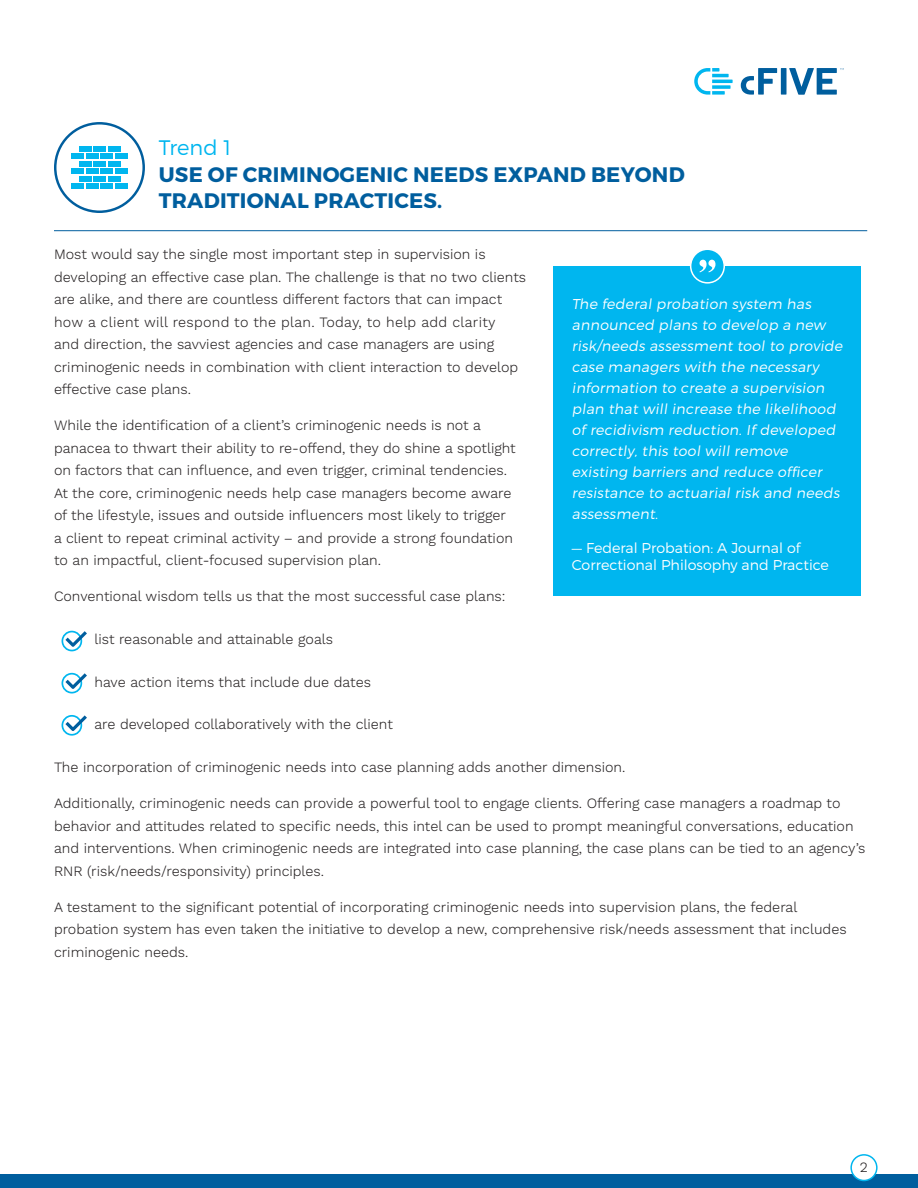
<style>
.page{position:relative;width:918px;height:1188px;background:#fff}
.page>*{position:absolute;margin:0;border:0;box-sizing:border-box;transform-origin:0 0}
.t1{font:700 21px/26.2px "Montserrat";letter-spacing:.01em;color:#005e9e}
.t2{font:300 21px "Montserrat";color:#00b6ef}
.t3{font:300 14.25px/22.5px "Work Sans";color:#231f20}
.t4{font:300 14.25px/21px "Montserrat";color:#fff}
</style>
<div class="page">
<hr style="left:54px;top:230px;width:813px;height:1px;background:#005e9e">
<div style="left:115px;top:183px;width:13px;height:6px;background:#00b6ef"></div>
<div style="left:71px;top:183px;width:13px;height:6px;background:#00b6ef"></div>
<div style="left:115px;top:169px;width:13px;height:5px;background:#00b6ef"></div>
<div style="left:71px;top:169px;width:13px;height:5px;background:#00b6ef"></div>
<div style="left:94px;top:161px;width:12px;height:5px;background:#00b6ef"></div>
<div style="left:94px;top:146px;width:12px;height:6px;background:#00b6ef"></div>
<div style="left:100px;top:169px;width:13px;height:5px;background:#00b6ef"></div>
<div style="left:108px;top:146px;width:13px;height:6px;background:#00b6ef"></div>
<div style="left:86px;top:183px;width:12px;height:6px;background:#00b6ef"></div>
<div style="left:100px;top:183px;width:13px;height:6px;background:#00b6ef"></div>
<div style="left:79px;top:146px;width:12px;height:6px;background:#00b6ef"></div>
<div style="left:79px;top:161px;width:12px;height:6px;background:#00b6ef"></div>
<div style="left:108px;top:161px;width:13px;height:5px;background:#00b6ef"></div>
<div style="left:86px;top:169px;width:12px;height:5px;background:#00b6ef"></div>
<div style="left:100px;top:154px;width:13px;height:5px;background:#00b6ef"></div>
<div style="left:115px;top:154px;width:13px;height:5px;background:#00b6ef"></div>
<div style="left:86px;top:154px;width:12px;height:5px;background:#00b6ef"></div>
<div style="left:71px;top:154px;width:13px;height:5px;background:#00b6ef"></div>
<div style="left:79px;top:176px;width:12px;height:5px;background:#00b6ef"></div>
<div style="left:94px;top:176px;width:12px;height:5px;background:#00b6ef"></div>
<div style="left:108px;top:176px;width:13px;height:5px;background:#00b6ef"></div>
<div style="left:54px;top:122px;width:91px;height:91px;border:2px solid #005e9e;border-radius:50%"></div>
<div style="left:554px;top:266px;width:307px;height:329px;background:#00b6ef"></div>
<div style="left:691px;top:249px;width:33px;height:34px;background:#00b6ef;border-radius:50%"></div>
<div style="left:690px;top:249px;width:35px;height:35px;border:2px solid #fff;border-radius:50%"></div>
<svg style="left:699px;top:260px;width:16px;height:12px"></svg>
<svg style="left:694px;top:68px;width:39px;height:27px"></svg>
<div style="left:781px;top:68px;width:6px;height:27px;background:#005e9e"></div>
<svg style="left:741px;top:68px;width:36px;height:27px"></svg>
<svg style="left:789px;top:68px;width:55px;height:27px"></svg>
<div style="left:0;top:1174px;width:918px;height:14px;background:#005e9e"></div>
<div style="left:851px;top:1155px;width:26px;height:25px;background:#fff;border-radius:50%"></div>
<div style="left:850px;top:1154px;width:28px;height:27px;border:2px solid #00b6ef;border-radius:50%"></div>
<div style="left:62px;top:631px;width:20px;height:20px;border:2px solid #00b6ef;border-radius:50%"></div>
<svg style="left:65px;top:631px;width:22px;height:16px"></svg>
<div style="left:62px;top:673px;width:20px;height:21px;border:2px solid #00b6ef;border-radius:50%"></div>
<svg style="left:65px;top:673px;width:22px;height:16px"></svg>
<div style="left:62px;top:715px;width:20px;height:21px;border:2px solid #00b6ef;border-radius:50%"></div>
<svg style="left:65px;top:715px;width:22px;height:16px"></svg>
<h1 class="t2" style="left:159px;top:135px;width:74px">Trend 1</h1>
<h1 class="t1" style="left:159px;top:161px;width:527px">USE OF CRIMINOGENIC NEEDS EXPAND BEYOND<br>TRADITIONAL PRACTICES.</h1>
<p class="t3" style="left:54px;top:244px;width:474px">Most would say the single most important step in supervision is developing an effective case plan. The challenge is that no two clients are alike, and there are countless different factors that can impact how a client will respond to the plan. Today, to help add clarity<br>and direction, the savviest agencies and case managers are using criminogenic needs in combination with client interaction to develop effective case plans.</p>
<p class="t3" style="left:54px;top:415px;width:463px">While the identification of a client’s criminogenic needs is not a panacea to thwart their ability to re-offend, they do shine a spotlight on factors that can influence, and even trigger, criminal tendencies.<br>At the core, criminogenic needs help case managers become aware of the lifestyle, issues and outside influencers most likely to trigger a client to repeat criminal activity – and provide a strong foundation to an impactful, client-focused supervision plan.</p>
<p class="t3" style="left:54px;top:586px;width:453px">Conventional wisdom tells us that the most successful case plans:</p>
<p class="t3" style="left:94px;top:628px;width:240px">list reasonable and attainable goals</p>
<p class="t3" style="left:94px;top:671px;width:278px">have action items that include due dates</p>
<p class="t3" style="left:94px;top:714px;width:300px">are developed collaboratively with the client</p>
<p class="t3" style="left:54px;top:757px;width:573px">The incorporation of criminogenic needs into case planning adds another dimension.</p>
<p class="t3" style="left:54px;top:793px;width:813px">Additionally, criminogenic needs can provide a powerful tool to engage clients. Offering case managers a roadmap to behavior and attitudes related to specific needs, this intel can be used to prompt meaningful conversations, education and interventions. When criminogenic needs are integrated into case planning, the case plans can be tied to an agency’s RNR (risk/needs/responsivity) principles.</p>
<p class="t3" style="left:54px;top:896px;width:794px">A testament to the significant potential of incorporating criminogenic needs into supervision plans, the federal probation system has even taken the initiative to develop a new, comprehensive risk/needs assessment that includes criminogenic needs.</p>
<p class="t4" style="left:572px;top:293px;width:275px">The federal probation system has announced plans to develop a new risk/needs assessment tool to provide case managers with the necessary information to create a supervision plan that will increase the likelihood of recidivism reduction. If developed correctly, this tool will remove existing barriers and reduce officer resistance to actuarial risk and needs assessment.</p>
<p class="t4" style="left:572px;top:539px;width:258px;line-height:17.1px">— Federal Probation: A Journal of<br>Correctional Philosophy and Practice</p>
<p class="t3" style="left:860px;top:1157px;width:10px">2</p>
</div>
